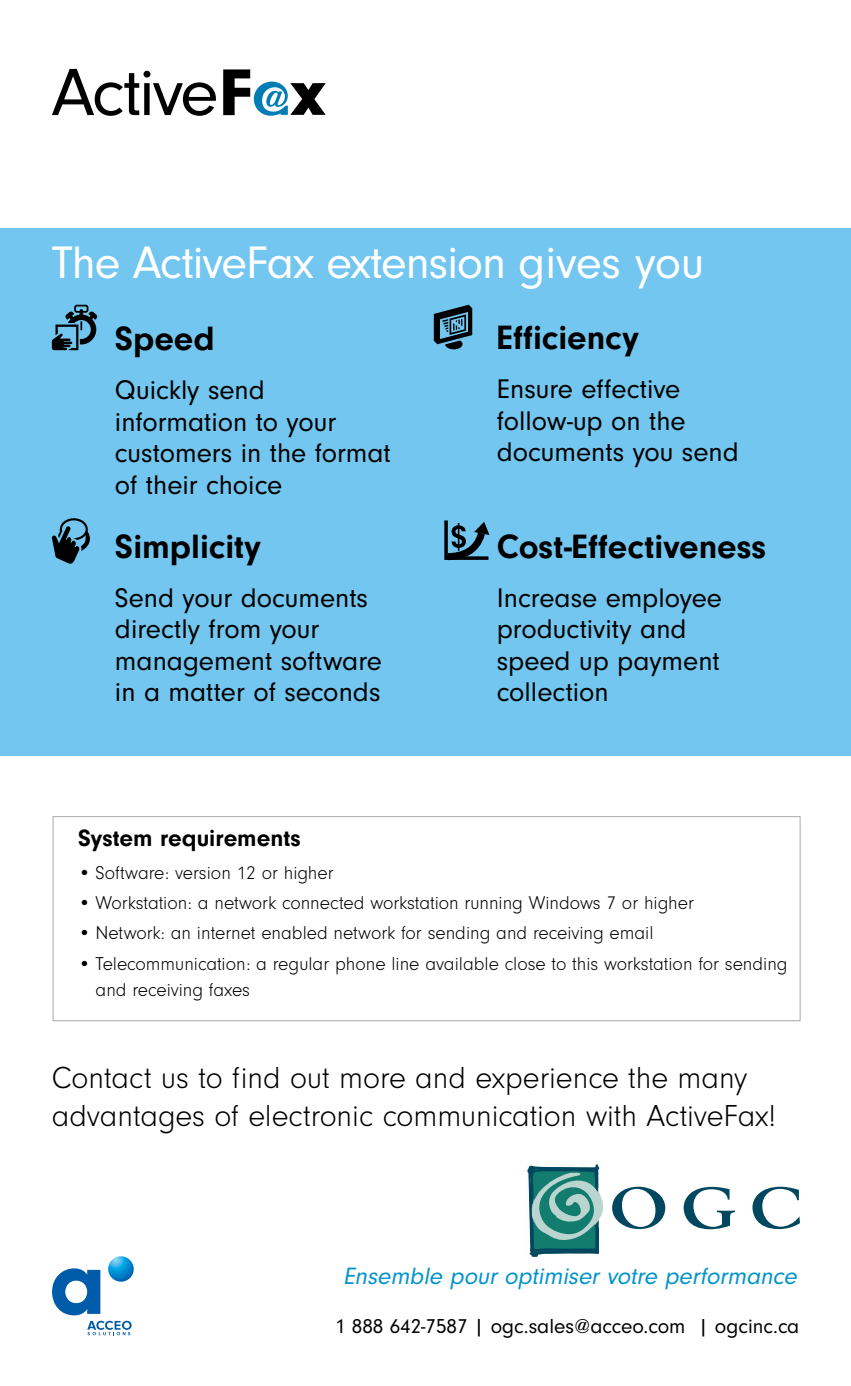
<style>
.page{position:relative;width:851px;height:1386px;background:#fff}
.page>*{position:absolute;margin:0;border:0;box-sizing:border-box;transform-origin:0 0}
.t1{font:47.25px "Neuzeit Gro";letter-spacing:-.02em;color:#fff}
.t2{font:700 35px "Neuzeit Gro";color:#000}
.t3{font:300 31.5px/37.8px "Neuzeit Gro";color:#000}
.t4{font:28px/31.5px "Neuzeit Gro";color:#000}
.t5{font:italic 24.5px "Neuzeit Gro";color:#0094ca}
.t6{font:700 24.5px "Neuzeit Gro";color:#000}
.t7{font:21px "Neuzeit Gro";color:#000}
.t8{font:300 19.25px/26.6px "Neuzeit Gro";color:#000}
</style>
<div class="page">
<svg style="left:108px;top:1256px;width:26px;height:26px"></svg>
<svg style="left:52px;top:1268px;width:48px;height:47px"></svg>
<svg style="left:87px;top:1321px;width:45px;height:14px"></svg>
<svg style="left:223px;top:69px;width:103px;height:47px"></svg>
<svg style="left:52px;top:69px;width:164px;height:47px"></svg>
<div style="left:53px;top:816px;width:747px;height:205px;border:1px solid #a7a9ac"></div>
<div style="left:0;top:229px;width:850px;height:527px;background:#72c6ef"></div>
<div style="left:74px;top:305px;width:14px;height:8px;border:2px solid #000;border-radius:2px"></div>
<svg style="left:52px;top:309px;width:46px;height:41px"></svg>
<svg style="left:52px;top:518px;width:38px;height:46px"></svg>
<svg style="left:434px;top:305px;width:38px;height:44px"></svg>
<svg style="left:444px;top:520px;width:46px;height:41px"></svg>
<svg style="left:527px;top:1164px;width:76px;height:93px;background:#5c9c98"></svg>
<svg style="left:612px;top:1187px;width:53px;height:42px"></svg>
<svg style="left:683px;top:1187px;width:52px;height:42px"></svg>
<svg style="left:752px;top:1187px;width:48px;height:42px"></svg>
<h1 class="t1" style="left:52px;top:237px;width:653px">The ActiveFax extension gives you</h1>
<h2 class="t2" style="left:115px;top:319px;width:101px">Speed</h2>
<h3 class="t4" style="left:115px;top:375px;width:277px">Quickly send information to your customers in the format of their choice</h3>
<h2 class="t2" style="left:115px;top:526px;width:148px">Simplicity</h2>
<h3 class="t4" style="left:115px;top:582px;width:268px">Send your documents directly from your management software in a matter of seconds</h3>
<h2 class="t2" style="left:497px;top:318px;width:143px">Efficiency</h2>
<h3 class="t4" style="left:497px;top:374px;width:243px">Ensure effective follow-up on the documents you send</h3>
<h2 class="t2" style="left:497px;top:527px;width:271px">Cost-Effectiveness</h2>
<h3 class="t4" style="left:497px;top:582px;width:226px">Increase employee productivity and speed up payment collection</h3>
<p class="t6" style="left:78px;top:824px;width:224px">System requirements</p>
<p class="t8" style="left:78px;top:860px;width:257px">• Software: version 12 or higher</p>
<p class="t8" style="left:78px;top:890px;width:617px">• Workstation: a network connected workstation running Windows 7 or higher</p>
<p class="t8" style="left:78px;top:920px;width:577px">• Network: an internet enabled network for sending and receiving email</p>
<p class="t8" style="left:96px;top:950px;width:693px;text-indent:-17px">• Telecommunication: a regular phone line available close to this workstation for sending and receiving faxes</p>
<h3 class="t3" style="left:52px;top:1059px;width:725px">Contact us to find out more and experience the many advantages of electronic communication with ActiveFax!</h3>
<p class="t5" style="left:343px;top:1262px;width:460px">Ensemble pour optimiser votre performance</p>
<p class="t7" style="left:335px;top:1315px;width:466px">1 888 642-7587 | ogc.sales@acceo.com | ogcinc.ca</p>
</div>
